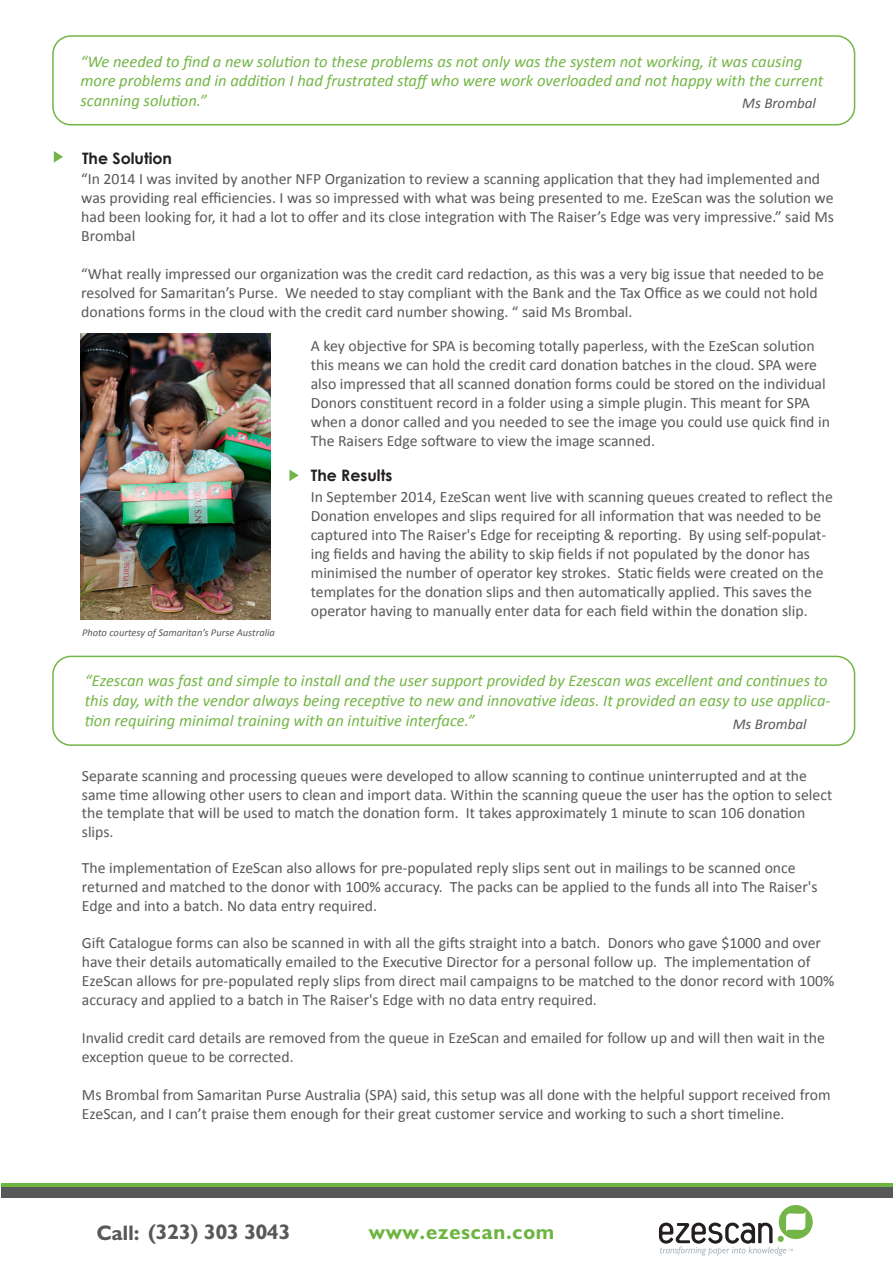
<style>
.page{position:relative;width:893px;height:1263px;background:#fff}
.page>*{position:absolute;margin:0;border:0;box-sizing:border-box;transform-origin:0 0}
.t1{font:700 21px "Humanist 521 BT";letter-spacing:.005em;color:#57585a}
.t2{font:700 21px "Humanist 521 BT";letter-spacing:.04em;color:#6cb43f}
.t3{font:italic 16.5px/19.8px "Calibri";color:#73b546}
.t4{font:15.75px/18.9px "Calibri";color:#57585a}
.t5{font:700 15.75px "Century Gothic";color:#231f20}
.t6{font:italic 15px "Calibri";color:#57585a}
.t7{font:italic 10.5px "Calibri";color:#57585a}
</style>
<div class="page">
<svg style="left:54px;top:151px;width:9px;height:12px"></svg>
<hr style="left:1px;top:1183px;width:892px;height:4px;background:#6cb43f">
<div style="left:779px;top:1205px;width:34px;height:34px;background:#73b546;border-radius:50%"></div>
<svg style="left:659px;top:1211px;width:146px;height:45px"></svg>
<div style="left:1px;top:1187px;width:892px;height:11px;background:#57585a"></div>
<img style="left:81px;top:334px;width:189px;height:285px">
<svg style="left:289px;top:470px;width:10px;height:11px"></svg>
<div style="left:52px;top:656px;width:803px;height:90px;border:2px solid #73b546;border-radius:18px"></div>
<div style="left:52px;top:35px;width:803px;height:90px;border:2px solid #73b546;border-radius:18px"></div>
<p class="t3" style="left:81px;top:51px;width:744px">“We needed to find a new solution to these problems as not only was the system not working, it was causing more problems and in addition I had frustrated staff who were work overloaded and not happy with the current scanning solution.”</p>
<p class="t6" style="left:742px;top:94px;width:75px">Ms Brombal</p>
<p class="t5" style="left:82px;top:147px;width:92px">The Solution</p>
<p class="t4" style="left:81px;top:169px;width:754px">“In 2014 I was invited by another NFP Organization to review a scanning application that they had implemented and was providing real efficiencies. I was so impressed with what was being presented to me. EzeScan was the solution we had been looking for, it had a lot to offer and its close integration with The Raiser’s Edge was very impressive.” said Ms Brombal</p>
<p class="t4" style="left:81px;top:263px;width:744px">“What really impressed our organization was the credit card redaction, as this was a very big issue that needed to be resolved for Samaritan’s Purse. We needed to stay compliant with the Bank and the Tax Office as we could not hold donations forms in the cloud with the credit card number showing. “ said Ms Brombal.</p>
<p class="t4" style="left:311px;top:336px;width:521px">A key objective for SPA is becoming totally paperless, with the EzeScan solution this means we can hold the credit card donation batches in the cloud. SPA were also impressed that all scanned donation forms could be stored on the individual Donors constituent record in a folder using a simple plugin. This meant for SPA when a donor called and you needed to see the image you could use quick find in The Raisers Edge software to view the image scanned.</p>
<p class="t5" style="left:311px;top:463px;width:83px">The Results</p>
<p class="t4" style="left:311px;top:487px;width:524px">In September 2014, EzeScan went live with scanning queues created to reflect the Donation envelopes and slips required for all information that was needed to be captured into The Raiser's Edge for receipting &amp; reporting. By using self-populat&shy;ing fields and having the ability to skip fields if not populated by the donor has minimised the number of operator key strokes. Static fields were created on the templates for the donation slips and then automatically applied. This saves the operator having to manually enter data for each field within the donation slip.</p>
<p class="t7" style="left:82px;top:626px;width:194px">Photo courtesy of Samaritan’s Purse Australia</p>
<p class="t3" style="left:85px;top:670px;width:747px">“Ezescan was fast and simple to install and the user support provided by Ezescan was excellent and continues to this day, with the vendor always being receptive to new and innovative ideas. It provided an easy to use applica&shy;tion requiring minimal training with an intuitive interface.”</p>
<p class="t6" style="left:733px;top:715px;width:75px">Ms Brombal</p>
<p class="t4" style="left:82px;top:765px;width:752px">Separate scanning and processing queues were developed to allow scanning to continue uninterrupted and at the same time allowing other users to clean and import data. Within the scanning queue the user has the option to select the template that will be used to match the donation form. It takes approximately 1 minute to scan 106 donation slips.</p>
<p class="t4" style="left:82px;top:857px;width:737px">The implementation of EzeScan also allows for pre-populated reply slips sent out in mailings to be scanned once returned and matched to the donor with 100% accuracy. The packs can be applied to the funds all into The Raiser's<br>Edge and into a batch. No data entry required.</p>
<p class="t4" style="left:82px;top:933px;width:754px">Gift Catalogue forms can also be scanned in with all the gifts straight into a batch. Donors who gave $1000 and over have their details automatically emailed to the Executive Director for a personal follow up. The implementation of EzeScan allows for pre-populated reply slips from direct mail campaigns to be matched to the donor record with 100% accuracy and applied to a batch in The Raiser's Edge with no data entry required.</p>
<p class="t4" style="left:82px;top:1027px;width:744px">Invalid credit card details are removed from the queue in EzeScan and emailed for follow up and will then wait in the exception queue to be corrected.</p>
<p class="t4" style="left:82px;top:1084px;width:750px">Ms Brombal from Samaritan Purse Australia (SPA) said, this setup was all done with the helpful support received from<br>EzeScan, and I can’t praise them enough for their great customer service and working to such a short timeline.</p>
<h1 class="t1" style="left:97px;top:1219px;width:195px">Call: (323) 303 3043</h1>
<h1 class="t2" style="left:369px;top:1219px;width:187px">www.ezescan.com</h1>
</div>
